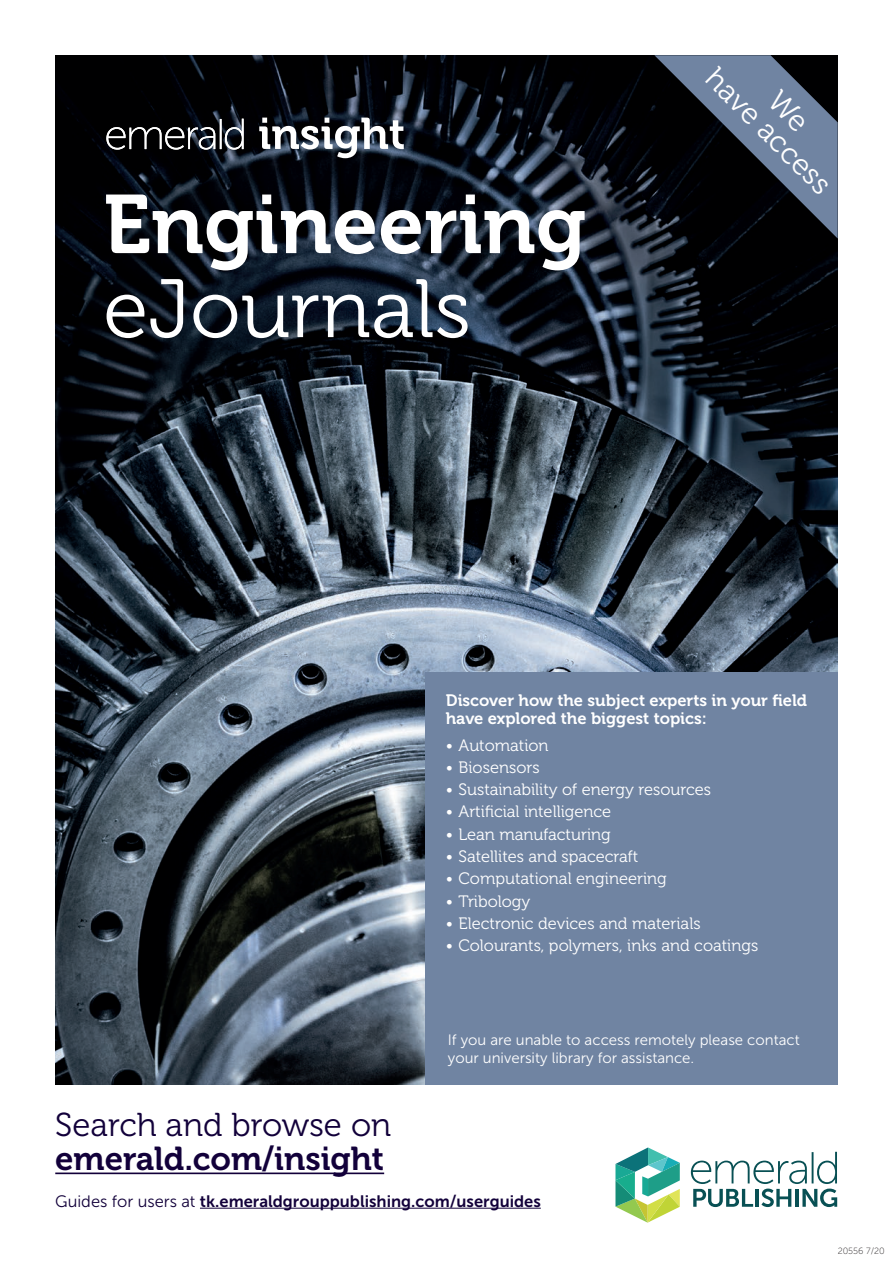
<style>
.page{position:relative;width:893px;height:1263px;background:#fff}
.page>*{position:absolute;margin:0;border:0;box-sizing:border-box;transform-origin:0 0}
.t1{font:82.5px "Museo 700";color:#fff}
.t2{font:82.5px "Museo 300";color:#fff}
.t3{font:33px "Museo 700";color:#12003a}
.t4{font:33px "Museo 300";color:#12003a}
.t5{font:30px/28.5px "Museo 300";color:#fff;text-align:center}
.t6{font:16.5px "Museo 300";color:#fff}
.t7{font:16.5px/18px "Museo 700";color:#fff}
.t8{font:16.5px "Museo Sans 700";color:#12003a}
.t9{font:15px/18px "Museo Sans 300";color:#fff}
.t10{font:9px "Museo Sans 100";color:#231f20}
.s1{font-family:"Museo Sans 300"}
</style>
<div class="page">
<img style="left:55px;top:55px;width:783px;height:1029px">
<div style="left:425px;top:672px;width:413px;height:412px;background:#7084a2"></div>
<svg style="left:106px;top:118px;width:298px;height:40px"></svg>
<svg style="left:691px;top:1152px;width:146px;height:55px"></svg>
<svg style="left:615px;top:1147px;width:65px;height:76px"></svg>
<hr style="left:55px;top:1172px;width:329px;height:2px;background:#12003a">
<hr style="left:200px;top:1208px;width:341px;height:1px;background:#12003a">
<svg style="left:654px;top:55px;width:184px;height:184px;background:#2f3846"></svg>
<h1 class="t1" style="left:103px;top:179px;width:485px">Engineering</h1>
<h1 class="t2" style="left:103px;top:264px;width:369px">eJournals</h1>
<h3 class="t5" style="left:740px;top:43px;width:165px;rotate:45deg">We<br>have access</h3>
<p class="t7" style="left:446px;top:692px;width:363px">Discover how the subject experts in your field have explored the biggest topics:</p>
<p class="t6" style="left:446px;top:736px;width:104px">• Automation</p>
<p class="t6" style="left:446px;top:758px;width:95px">• Biosensors</p>
<p class="t6" style="left:446px;top:781px;width:267px">• Sustainability of energy resources</p>
<p class="t6" style="left:446px;top:803px;width:167px">• Artificial intelligence</p>
<p class="t6" style="left:446px;top:825px;width:167px">• Lean manufacturing</p>
<p class="t6" style="left:446px;top:847px;width:194px">• Satellites and spacecraft</p>
<p class="t6" style="left:446px;top:870px;width:223px">• Computational engineering</p>
<p class="t6" style="left:446px;top:892px;width:86px">• Tribology</p>
<p class="t6" style="left:446px;top:914px;width:256px">• Electronic devices and materials</p>
<p class="t6" style="left:446px;top:936px;width:314px">• Colourants, polymers, inks and coatings</p>
<p class="t9" style="left:448px;top:1031px;width:353px">If you are unable to access remotely please contact your university library for assistance.</p>
<h2 class="t4" style="left:55px;top:1106px;width:337px">Search and browse on</h2>
<h2 class="t3" style="left:55px;top:1140px;width:330px">emerald.com/insight</h2>
<p class="t8" style="left:55px;top:1191px;width:487px"><span class="s1">Guides for users at</span> tk.emeraldgrouppublishing.com/userguides</p>
<p class="t10" style="left:838px;top:1246px;width:49px">20556 7/20</p>
</div>
